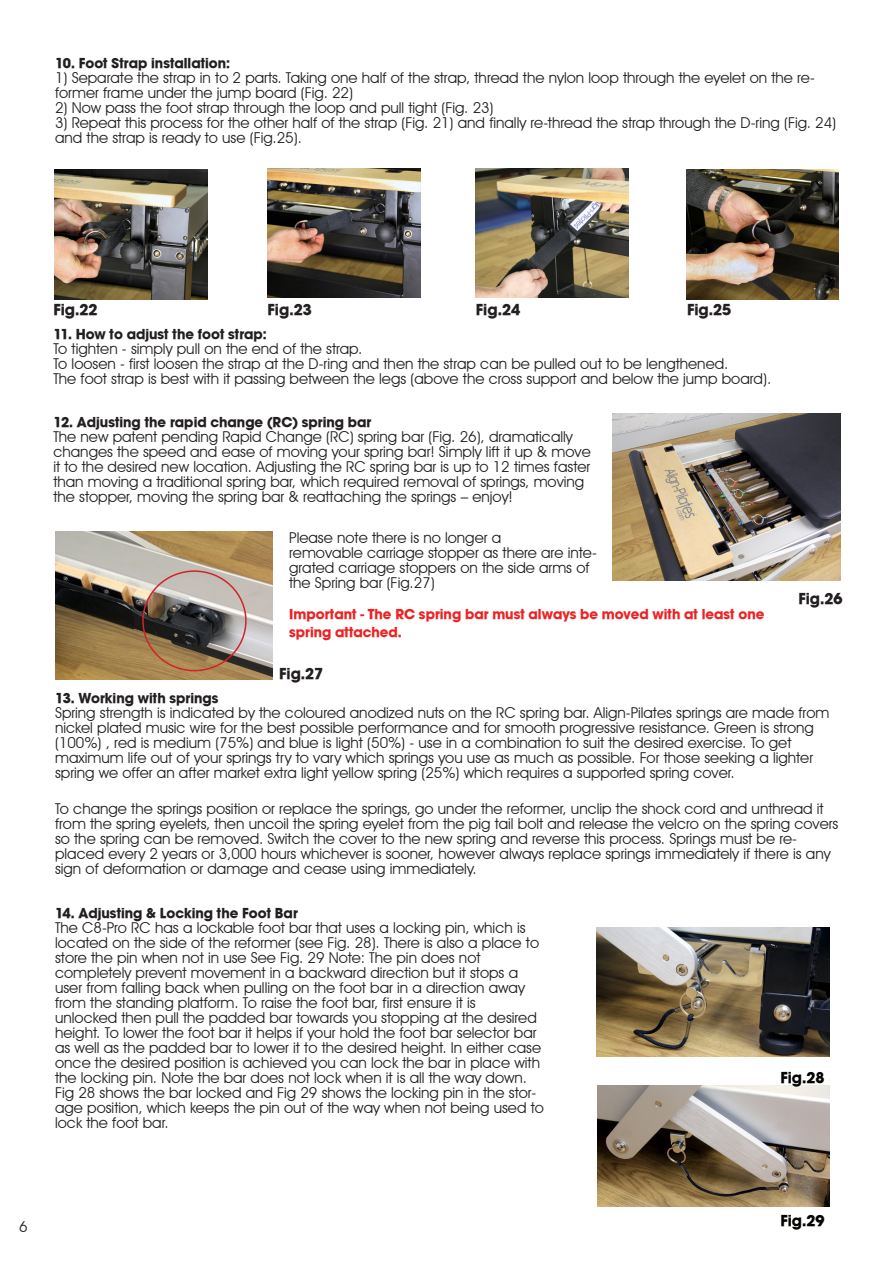
<style>
.page{position:relative;width:893px;height:1263px;background:#fff}
.page>*{position:absolute;margin:0;border:0;box-sizing:border-box;transform-origin:0 0}
.t1{font:16.5px "Avant Garde Md ITCTT Bold";color:#231f20}
.t2{font:16.5px "Avant Garde Md ITCTT Bold";color:#040503}
.t3{font:15px/15px "Avant Garde IT Cby BT";color:#231f20}
.t4{font:15px "Avant Garde Md ITCTT Bold";color:#231f20}
.t5{font:15px/18px "Avant Garde Md ITCTT Bold";color:#ee2123}
</style>
<div class="page">
<img style="left:55px;top:169px;width:153px;height:130px">
<img style="left:268px;top:169px;width:153px;height:129px">
<img style="left:476px;top:169px;width:153px;height:129px">
<img style="left:686px;top:169px;width:153px;height:130px">
<img style="left:598px;top:1085px;width:231px;height:121px">
<img style="left:597px;top:927px;width:232px;height:130px">
<img style="left:55px;top:531px;width:217px;height:148px">
<div style="left:142px;top:570px;width:105px;height:101px;border:2px solid #d1232a;border-radius:50%"></div>
<img style="left:612px;top:413px;width:228px;height:167px">
<p class="t4" style="left:55px;top:54px;width:177px">10. Foot Strap installation:</p>
<p class="t3" style="left:55px;top:70px;width:761px">1) Separate the strap in to 2 parts. Taking one half of the strap, thread the nylon loop through the eyelet on the re&shy;former frame under the jump board (Fig. 22)</p>
<p class="t3" style="left:55px;top:100px;width:440px">2) Now pass the foot strap through the loop and pull tight (Fig. 23)</p>
<p class="t3" style="left:55px;top:115px;width:783px">3) Repeat this process for the other half of the strap (Fig. 21) and finally re-thread the strap through the D-ring (Fig. 24) and the strap is ready to use (Fig.25).</p>
<p class="t1" style="left:53px;top:300px;width:46px">Fig.22</p>
<p class="t1" style="left:268px;top:299px;width:46px">Fig.23</p>
<p class="t1" style="left:476px;top:300px;width:46px">Fig.24</p>
<p class="t1" style="left:687px;top:300px;width:46px">Fig.25</p>
<p class="t4" style="left:53px;top:325px;width:215px">11. How to adjust the foot strap:</p>
<p class="t3" style="left:53px;top:341px;width:719px">To tighten - simply pull on the end of the strap.<br>To loosen - first loosen the strap at the D-ring and then the strap can be pulled out to be lengthened.<br>The foot strap is best with it passing between the legs (above the cross support and below the jump board).</p>
<p class="t4" style="left:53px;top:413px;width:319px">12. Adjusting the rapid change (RC) spring bar</p>
<p class="t3" style="left:53px;top:429px;width:539px">The new patent pending Rapid Change (RC) spring bar (Fig. 26), dramatically changes the speed and ease of moving your spring bar! Simply lift it up &amp; move it to the desired new location. Adjusting the RC spring bar is up to 12 times faster than moving a traditional spring bar, which required removal of springs, moving the stopper, moving the spring bar &amp; reattaching the springs – enjoy!</p>
<p class="t3" style="left:289px;top:530px;width:309px">Please note there is no longer a<br>removable carriage stopper as there are inte&shy;grated carriage stoppers on the side arms of the Spring bar (Fig.27)</p>
<p class="t5" style="left:289px;top:605px;width:477px">Important - The RC spring bar must always be moved with at least one spring attached.</p>
<p class="t1" style="left:279px;top:663px;width:46px">Fig.27</p>
<p class="t1" style="left:798px;top:589px;width:46px">Fig.26</p>
<p class="t4" style="left:55px;top:689px;width:165px">13. Working with springs</p>
<p class="t3" style="left:55px;top:705px;width:776px">Spring strength is indicated by the coloured anodized nuts on the RC spring bar. Align-Pilates springs are made from nickel plated music wire for the best possible performance and for smooth progressive resistance. Green is strong (100%) , red is medium (75%) and blue is light (50%) - use in a combination to suit the desired exercise. To get maximum life out of your springs try to vary which springs you use as much as possible. For those seeking a lighter spring we offer an after market extra light yellow spring (25%) which requires a supported spring cover.</p>
<p class="t3" style="left:55px;top:801px;width:785px">To change the springs position or replace the springs, go under the reformer, unclip the shock cord and unthread it from the spring eyelets, then uncoil the spring eyelet from the pig tail bolt and release the velcro on the spring covers so the spring can be removed. Switch the cover to the new spring and reverse this process. Springs must be re&shy;placed every 2 years or 3,000 hours whichever is sooner, however always replace springs immediately if there is any sign of deformation or damage and cease using immediately.</p>
<p class="t4" style="left:55px;top:904px;width:244px">14. Adjusting &amp; Locking the Foot Bar</p>
<p class="t3" style="left:55px;top:920px;width:490px">The C8-Pro RC has a lockable foot bar that uses a locking pin, which is located on the side of the reformer (see Fig. 28). There is also a place to store the pin when not in use See Fig. 29 Note: The pin does not completely prevent movement in a backward direction but it stops a user from falling back when pulling on the foot bar in a direction away from the standing platform. To raise the foot bar, first ensure it is<br>unlocked then pull the padded bar towards you stopping at the desired height. To lower the foot bar it helps if your hold the foot bar selector bar as well as the padded bar to lower it to the desired height. In either case once the desired position is achieved you can lock the bar in place with the locking pin. Note the bar does not lock when it is all the way down.<br>Fig 28 shows the bar locked and Fig 29 shows the locking pin in the stor&shy;age position, which keeps the pin out of the way when not being used to lock the foot bar.</p>
<p class="t2" style="left:780px;top:1067px;width:46px">Fig.28</p>
<p class="t3" style="left:19px;top:1219px;width:10px">6</p>
<p class="t2" style="left:780px;top:1210px;width:46px">Fig.29</p>
</div>
